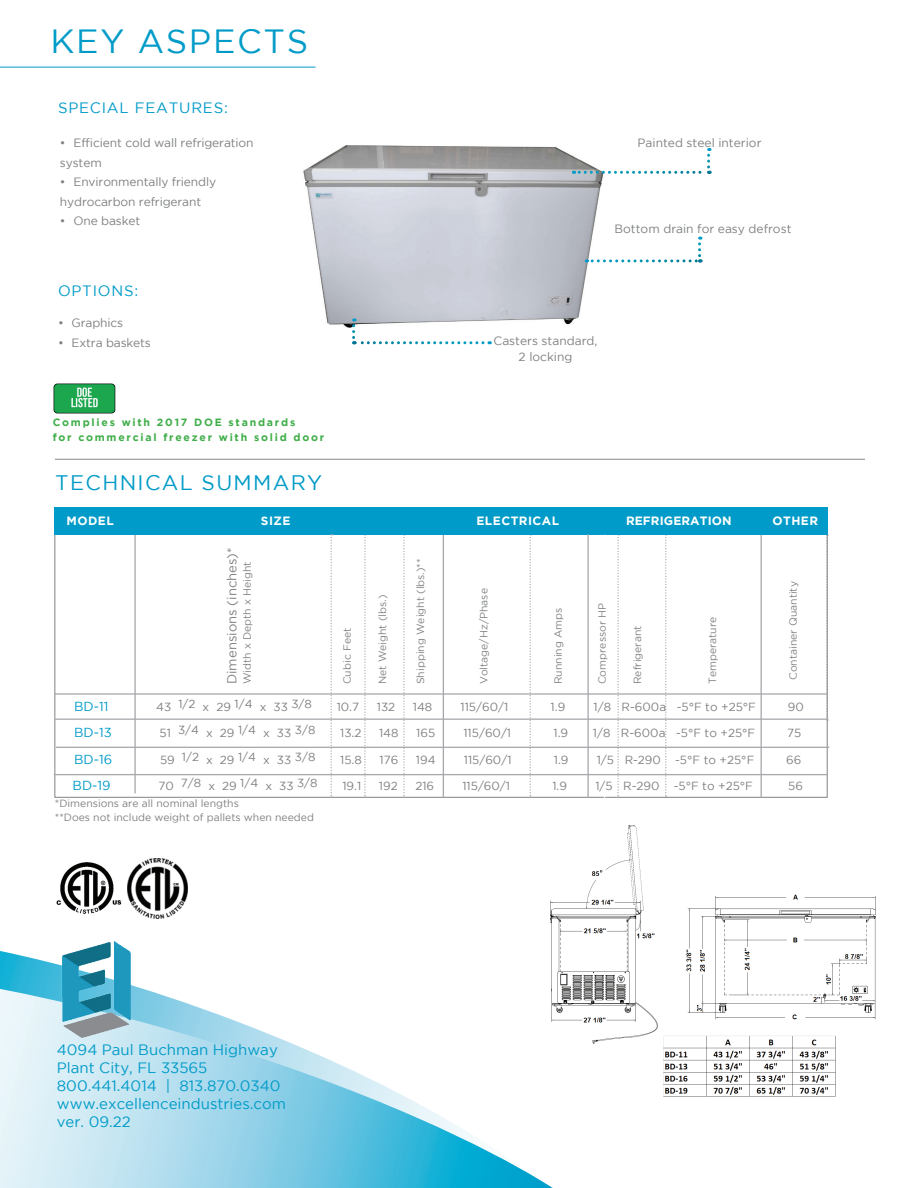
<style>
.page{position:relative;width:918px;height:1188px;background:#fff}
.page>*{position:absolute;margin:0;border:0;box-sizing:border-box;transform-origin:0 0}
.t1{font:33.45px "Gotham";letter-spacing:.05em;color:#009bc8}
.t2{font:21px "Gotham";letter-spacing:.065em;color:#009bc8}
.t3{font:15px/18px "Gotham";color:#009bc8}
.t4{font:15px "Gotham";letter-spacing:.05em;color:#009bc8}
.t5{font:13.05px "Gotham";color:#009bc8}
.t6{font:13.05px "Gotham";color:#808285}
.t7{font:12px/19.5px "Gotham";letter-spacing:-.01em;color:#7f8080}
.t8{font:700 12px "Gotham";letter-spacing:.04em;color:#fff}
.t9{font:700 12px "Gotham";letter-spacing:.01em;color:#fff}
.t10{font:11.7px "Gotham";color:#7f8080}
.t11{font:10.5px "Gotham";color:#808285}
.t12{font:10.5px/14.4px "Gotham";color:#7f8080}
.t13{font:700 10.5px/15px "Gotham";letter-spacing:.17em;color:#40ae49}
</style>
<div class="page">
<img style="left:303px;top:145px;width:399px;height:200px">
<svg style="left:0;top:951px;width:143px;height:38px"></svg>
<svg style="left:0;top:989px;width:553px;height:199px"></svg>
<svg style="left:665px;top:535px;width:2px;height:261px"></svg>
<hr style="left:134px;top:535px;width:2px;height:258px;background:#a8a9ad">
<hr style="left:443px;top:535px;width:1px;height:263px;background:#a8a9ad">
<svg style="left:403px;top:535px;width:2px;height:263px"></svg>
<svg style="left:617px;top:535px;width:2px;height:263px"></svg>
<svg style="left:364px;top:535px;width:2px;height:263px"></svg>
<svg style="left:530px;top:535px;width:1px;height:263px"></svg>
<div style="left:54px;top:507px;width:774px;height:28px;background:#009bc8"></div>
<svg style="left:331px;top:534px;width:1px;height:264px"></svg>
<hr style="left:761px;top:535px;width:1px;height:263px;background:#a8a9ad">
<hr style="left:54px;top:693px;width:774px;height:2px;background:#a8a9ad">
<hr style="left:55px;top:459px;width:810px;height:1px;background:#939598">
<hr style="left:587px;top:534px;width:2px;height:264px;background:#a8a9ad">
<svg style="left:586px;top:237px;width:115px;height:25px"></svg>
<hr style="left:0;top:67px;width:316px;height:1px;background:#009bc8">
<img style="left:60px;top:942px;width:82px;height:99px">
<svg style="left:573px;top:148px;width:137px;height:26px"></svg>
<img style="left:53px;top:383px;width:63px;height:31px">
<hr style="left:55px;top:719px;width:773px;height:1px;background:#a8a9ad">
<hr style="left:56px;top:747px;width:773px;height:1px;background:#a8a9ad">
<hr style="left:54px;top:774px;width:773px;height:1px;background:#a8a9ad">
<img style="left:56px;top:862px;width:66px;height:52px">
<img style="left:128px;top:859px;width:60px;height:60px">
<svg style="left:352px;top:318px;width:131px;height:26px"></svg>
<img style="left:524px;top:825px;width:352px;height:273px">
<h1 class="t1" style="left:51px;top:23px;width:259px">KEY ASPECTS</h1>
<p class="t4" style="left:58px;top:99px;width:171px">SPECIAL FEATURES:</p>
<p class="t7" style="left:60px;top:133px;width:195px">• Efficient cold wall refrigeration system</p>
<p class="t7" style="left:60px;top:172px;width:158px">• Environmentally friendly hydrocarbon refrigerant</p>
<p class="t7" style="left:60px;top:211px;width:82px">• One basket</p>
<p class="t4" style="left:58px;top:282px;width:82px">OPTIONS:</p>
<p class="t7" style="left:58px;top:313px;width:67px">• Graphics</p>
<p class="t7" style="left:58px;top:333px;width:94px">• Extra baskets</p>
<p class="t13" style="left:53px;top:415px;width:273px">Complies with 2017 DOE standards<br>for commercial freezer with solid door</p>
<h2 class="t2" style="left:55px;top:471px;width:269px">TECHNICAL SUMMARY</h2>
<p class="t7" style="left:638px;top:133px;width:125px">Painted steel interior</p>
<p class="t7" style="left:615px;top:218px;width:179px">Bottom drain for easy defrost</p>
<p class="t7" style="left:493px;top:332px;width:106px;line-height:16.5px;text-align:center">Casters standard,<br>2 locking</p>
<p class="t8" style="left:67px;top:514px;width:49px">MODEL</p>
<p class="t8" style="left:261px;top:514px;width:31px">SIZE</p>
<p class="t8" style="left:476px;top:514px;width:84px">ELECTRICAL</p>
<p class="t9" style="left:626px;top:514px;width:107px">REFRIGERATION</p>
<p class="t8" style="left:772px;top:514px;width:47px">OTHER</p>
<p class="t6" style="left:225px;top:684px;width:138px;rotate:-90deg">Dimensions (inches)*</p>
<p class="t11" style="left:241px;top:684px;width:124px;rotate:-90deg">Width x Depth x Height</p>
<p class="t11" style="left:341px;top:684px;width:58px;rotate:-90deg">Cubic Feet</p>
<p class="t11" style="left:415px;top:684px;width:127px;rotate:-90deg">Shipping Weight (lbs.)**</p>
<p class="t11" style="left:377px;top:684px;width:91px;rotate:-90deg">Net Weight (lbs.)</p>
<p class="t11" style="left:478px;top:684px;width:97px;rotate:-90deg">Voltage/Hz/Phase</p>
<p class="t11" style="left:552px;top:684px;width:78px;rotate:-90deg">Running Amps</p>
<p class="t11" style="left:596px;top:684px;width:83px;rotate:-90deg">Compressor HP</p>
<p class="t11" style="left:632px;top:684px;width:60px;rotate:-90deg">Refrigerant</p>
<p class="t11" style="left:707px;top:684px;width:69px;rotate:-90deg">Temperature</p>
<p class="t11" style="left:787px;top:680px;width:101px;rotate:-90deg">Container Quantity</p>
<p class="t5" style="left:74px;top:700px;width:36px">BD-11</p>
<p class="t10" style="left:156px;top:698px;width:157px">43 1/2 x 29 1/4 x 33 3/8</p>
<p class="t10" style="left:337px;top:701px;width:24px">10.7</p>
<p class="t10" style="left:377px;top:701px;width:20px">132</p>
<p class="t10" style="left:413px;top:701px;width:21px">148</p>
<p class="t10" style="left:461px;top:701px;width:49px">115/60/1</p>
<p class="t10" style="left:551px;top:701px;width:16px">1.9</p>
<p class="t10" style="left:593px;top:701px;width:164px">1/8 R-600a -5°F to +25°F</p>
<p class="t10" style="left:788px;top:701px;width:18px">90</p>
<p class="t5" style="left:74px;top:726px;width:39px">BD-13</p>
<p class="t10" style="left:160px;top:724px;width:157px">51 3/4 x 29 1/4 x 33 3/8</p>
<p class="t10" style="left:340px;top:727px;width:23px">13.2</p>
<p class="t10" style="left:379px;top:727px;width:21px">148</p>
<p class="t10" style="left:416px;top:727px;width:20px">165</p>
<p class="t10" style="left:463px;top:727px;width:49px">115/60/1</p>
<p class="t10" style="left:553px;top:727px;width:16px">1.9</p>
<p class="t10" style="left:593px;top:727px;width:164px">1/8 R-600a -5°F to +25°F</p>
<p class="t10" style="left:787px;top:727px;width:16px">75</p>
<p class="t5" style="left:74px;top:752px;width:40px">BD-16</p>
<p class="t10" style="left:160px;top:750px;width:157px">59 1/2 x 29 1/4 x 33 3/8</p>
<p class="t10" style="left:340px;top:753px;width:23px">15.8</p>
<p class="t10" style="left:379px;top:753px;width:20px">176</p>
<p class="t10" style="left:416px;top:753px;width:21px">194</p>
<p class="t10" style="left:464px;top:753px;width:49px">115/60/1</p>
<p class="t10" style="left:554px;top:753px;width:16px">1.9</p>
<p class="t10" style="left:597px;top:753px;width:159px">1/5 R-290 -5°F to +25°F</p>
<p class="t10" style="left:786px;top:753px;width:17px">66</p>
<p class="t5" style="left:73px;top:778px;width:40px">BD-19</p>
<p class="t10" style="left:158px;top:776px;width:161px">70 7/8 x 29 1/4 x 33 3/8</p>
<p class="t10" style="left:342px;top:779px;width:20px">19.1</p>
<p class="t10" style="left:379px;top:779px;width:20px">192</p>
<p class="t10" style="left:415px;top:779px;width:20px">216</p>
<p class="t10" style="left:462px;top:779px;width:49px">115/60/1</p>
<p class="t10" style="left:552px;top:779px;width:16px">1.9</p>
<p class="t10" style="left:595px;top:779px;width:159px">1/5 R-290 -5°F to +25°F</p>
<p class="t10" style="left:788px;top:779px;width:16px">56</p>
<p class="t12" style="left:55px;top:796px;width:261px">*Dimensions are all nominal lengths<br>**Does not include weight of pallets when needed</p>
<p class="t3" style="left:57px;top:1041px;width:231px">4094 Paul Buchman Highway<br>Plant City, FL 33565<br>800.441.4014 | 813.870.0340 www.excellenceindustries.com ver. 09.22</p>
</div>
